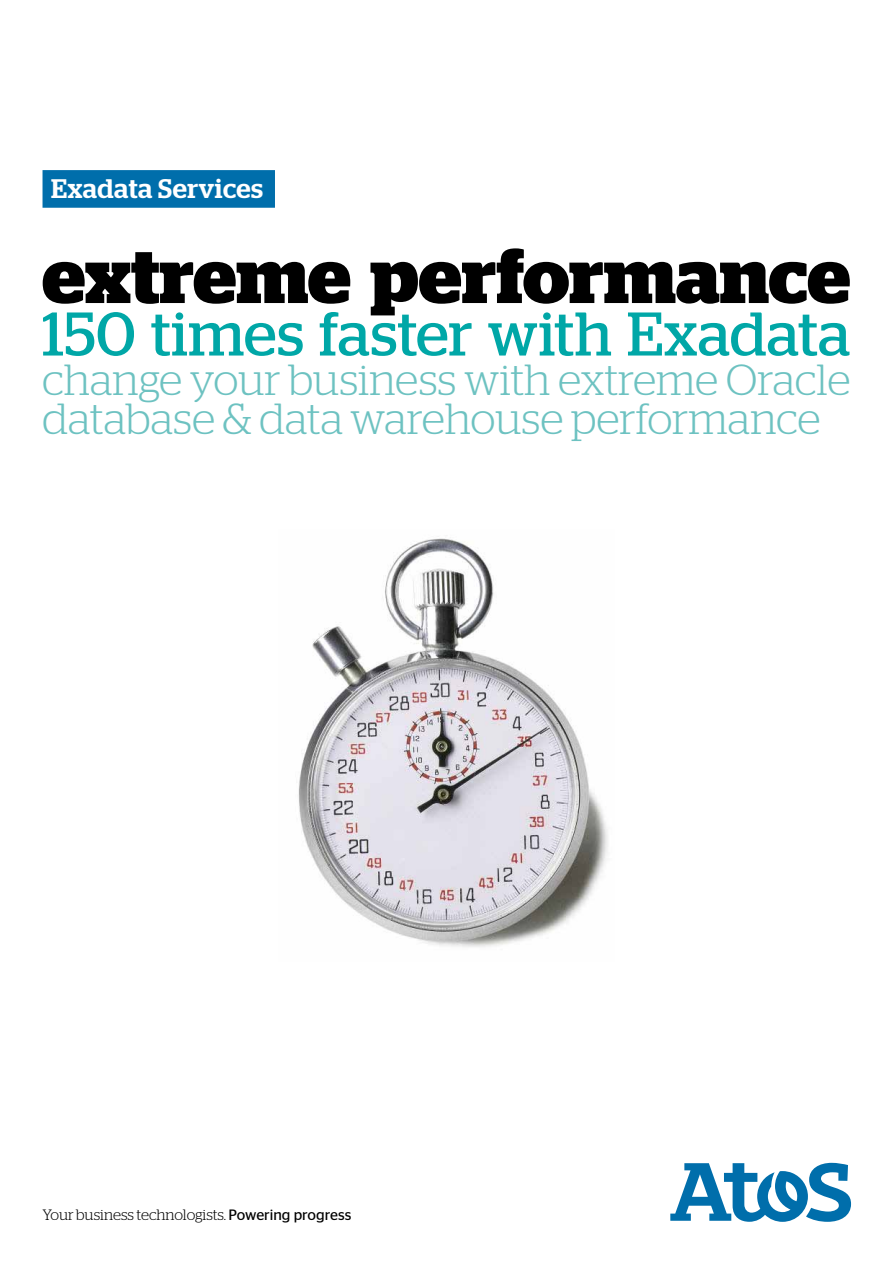
<style>
.page{position:relative;width:893px;height:1263px;background:#fff}
.page>*{position:absolute;margin:0;border:0;box-sizing:border-box;transform-origin:0 0}
.t1{font:700 76.5px "Stag";color:#000}
.t2{font:61.5px "Stag";color:#00a7a7}
.t3{font:300 43.5px/39px "Stag";color:#6dc2c1}
.t4{font:500 26.85px "Stag";letter-spacing:.02em;color:#fff}
.t5{font:300 15px "Stag";letter-spacing:-.005em;color:#000}
.s1{font-family:"Stag Sans";font-weight:400}
</style>
<div class="page">
<svg style="left:670px;top:1163px;width:181px;height:59px"></svg>
<div style="left:43px;top:170px;width:232px;height:38px;background:#006eab"></div>
<img style="left:298px;top:538px;width:310px;height:409px">
<p class="t4" style="left:51px;top:173px;width:213px">Exadata Services</p>
<h1 class="t1" style="left:42px;top:231px;width:810px">extreme performance</h1>
<h2 class="t2" style="left:42px;top:298px;width:810px">150 times faster with Exadata</h2>
<p class="t3" style="left:42px;top:359px;width:810px">change your business with extreme Oracle database &amp; data warehouse performance</p>
<p class="t5" style="left:43px;top:1206px;width:310px">Your business technologists. <span class="s1">Powering progress</span></p>
</div>
